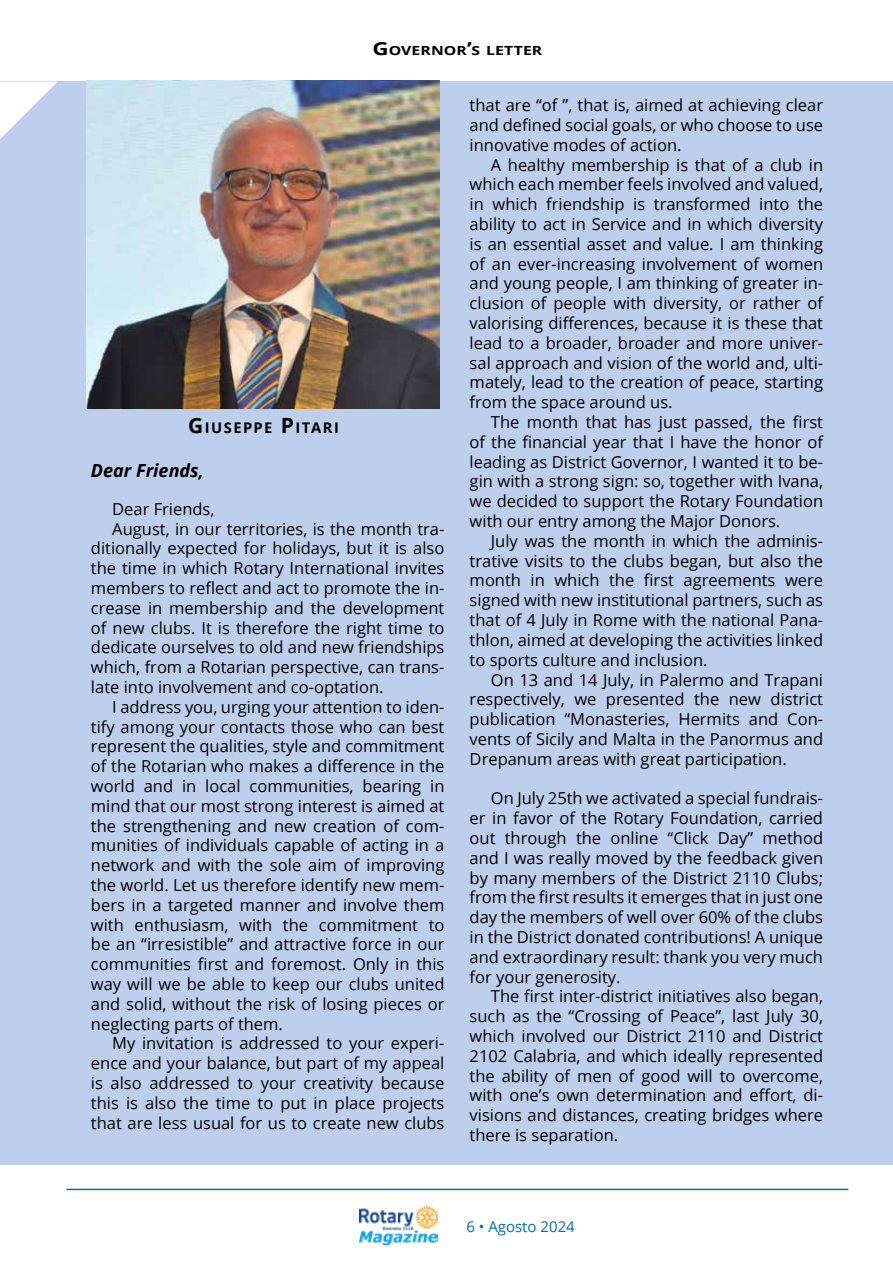
<style>
.page{position:relative;width:893px;height:1263px;background:#fff}
.page>*{position:absolute;margin:0;border:0;box-sizing:border-box;transform-origin:0 0}
.t1{font:italic 700 18px "Open Sans";color:#000}
.t2{font:16.5px "Open Sans";color:#000}
.t3{font:15px "Open Sans";color:#006db8}
.t4{font:700 14.7px "Open Sans";letter-spacing:.1em;color:#000}
.t5{font:700 12.6px "Open Sans";letter-spacing:.005em;color:#000;scale:1.25 1}
.s1{font-size:18px}
.s2{font-size:21px}
</style>
<div class="page">
<img style="left:359px;top:1206px;width:78px;height:39px">
<hr style="left:66px;top:1189px;width:782px;height:1px;background:#006db8">
<div style="left:0;top:81px;width:893px;height:1084px;background:#bdcfec"></div>
<svg style="left:0;top:81px;width:57px;height:58px"></svg>
<img style="left:87px;top:80px;width:352px;height:328px">
<p class="t5" style="left:372px;top:42px;width:137px"><span class="s1">G</span>OVERNOR<span class="s1">’</span>S LETTER</p>
<p class="t4" style="left:188px;top:418px;width:152px"><span class="s2">G</span>IUSEPPE <span class="s2">P</span>ITARI</p>
<p class="t1" style="left:91px;top:458px;width:114px">Dear Friends,</p>
<p class="t2" style="left:112px;top:497px;width:104px">Dear Friends,</p>
<p class="t2" style="left:112px;top:517px;width:334px">August, in our territories, is the month tra-</p>
<p class="t2" style="left:91px;top:537px;width:355px">ditionally expected for holidays, but it is also</p>
<p class="t2" style="left:91px;top:557px;width:355px">the time in which Rotary International invites</p>
<p class="t2" style="left:91px;top:577px;width:355px">members to reflect and act to promote the in-</p>
<p class="t2" style="left:91px;top:596px;width:355px">crease in membership and the development</p>
<p class="t2" style="left:91px;top:616px;width:355px">of new clubs. It is therefore the right time to</p>
<p class="t2" style="left:91px;top:636px;width:355px">dedicate ourselves to old and new friendships</p>
<p class="t2" style="left:91px;top:656px;width:355px">which, from a Rotarian perspective, can trans-</p>
<p class="t2" style="left:91px;top:676px;width:294px">late into involvement and co-optation.</p>
<p class="t2" style="left:112px;top:695px;width:334px">I address you, urging your attention to iden-</p>
<p class="t2" style="left:91px;top:715px;width:355px">tify among your contacts those who can best</p>
<p class="t2" style="left:91px;top:735px;width:355px">represent the qualities, style and commitment</p>
<p class="t2" style="left:91px;top:755px;width:355px">of the Rotarian who makes a difference in the</p>
<p class="t2" style="left:91px;top:775px;width:355px">world and in local communities, bearing in</p>
<p class="t2" style="left:91px;top:794px;width:355px">mind that our most strong interest is aimed at</p>
<p class="t2" style="left:91px;top:814px;width:355px">the strengthening and new creation of com-</p>
<p class="t2" style="left:91px;top:834px;width:355px">munities of individuals capable of acting in a</p>
<p class="t2" style="left:91px;top:854px;width:355px">network and with the sole aim of improving</p>
<p class="t2" style="left:91px;top:874px;width:355px">the world. Let us therefore identify new mem-</p>
<p class="t2" style="left:91px;top:893px;width:355px">bers in a targeted manner and involve them</p>
<p class="t2" style="left:91px;top:913px;width:355px">with enthusiasm, with the commitment to</p>
<p class="t2" style="left:91px;top:933px;width:355px">be an “irresistible” and attractive force in our</p>
<p class="t2" style="left:91px;top:953px;width:355px">communities first and foremost. Only in this</p>
<p class="t2" style="left:91px;top:973px;width:355px">way will we be able to keep our clubs united</p>
<p class="t2" style="left:91px;top:992px;width:355px">and solid, without the risk of losing pieces or</p>
<p class="t2" style="left:91px;top:1012px;width:193px">neglecting parts of them.</p>
<p class="t2" style="left:112px;top:1032px;width:334px">My invitation is addressed to your experi-</p>
<p class="t2" style="left:91px;top:1052px;width:355px">ence and your balance, but part of my appeal</p>
<p class="t2" style="left:91px;top:1072px;width:355px">is also addressed to your creativity because</p>
<p class="t2" style="left:91px;top:1091px;width:355px">this is also the time to put in place projects</p>
<p class="t2" style="left:91px;top:1111px;width:355px">that are less usual for us to create new clubs</p>
<p class="t2" style="left:470px;top:94px;width:355px">that are “of ”, that is, aimed at achieving clear</p>
<p class="t2" style="left:470px;top:114px;width:355px">and defined social goals, or who choose to use</p>
<p class="t2" style="left:470px;top:134px;width:213px">innovative modes of action.</p>
<p class="t2" style="left:491px;top:153px;width:334px">A healthy membership is that of a club in</p>
<p class="t2" style="left:470px;top:173px;width:355px">which each member feels involved and valued,</p>
<p class="t2" style="left:470px;top:193px;width:355px">in which friendship is transformed into the</p>
<p class="t2" style="left:470px;top:213px;width:355px">ability to act in Service and in which diversity</p>
<p class="t2" style="left:470px;top:233px;width:355px">is an essential asset and value. I am thinking</p>
<p class="t2" style="left:470px;top:252px;width:355px">of an ever-increasing involvement of women</p>
<p class="t2" style="left:470px;top:272px;width:355px">and young people, I am thinking of greater in-</p>
<p class="t2" style="left:470px;top:292px;width:355px">clusion of people with diversity, or rather of</p>
<p class="t2" style="left:470px;top:312px;width:355px">valorising differences, because it is these that</p>
<p class="t2" style="left:470px;top:332px;width:355px">lead to a broader, broader and more univer-</p>
<p class="t2" style="left:470px;top:351px;width:355px">sal approach and vision of the world and, ulti-</p>
<p class="t2" style="left:470px;top:371px;width:355px">mately, lead to the creation of peace, starting</p>
<p class="t2" style="left:470px;top:391px;width:204px">from the space around us.</p>
<p class="t2" style="left:491px;top:411px;width:334px">The month that has just passed, the first</p>
<p class="t2" style="left:470px;top:431px;width:355px">of the financial year that I have the honor of</p>
<p class="t2" style="left:470px;top:450px;width:355px">leading as District Governor, I wanted it to be-</p>
<p class="t2" style="left:470px;top:470px;width:355px">gin with a strong sign: so, together with Ivana,</p>
<p class="t2" style="left:470px;top:490px;width:355px">we decided to support the Rotary Foundation</p>
<p class="t2" style="left:470px;top:510px;width:312px">with our entry among the Major Donors.</p>
<p class="t2" style="left:491px;top:530px;width:334px">July was the month in which the adminis-</p>
<p class="t2" style="left:470px;top:549px;width:355px">trative visits to the clubs began, but also the</p>
<p class="t2" style="left:470px;top:569px;width:355px">month in which the first agreements were</p>
<p class="t2" style="left:470px;top:589px;width:355px">signed with new institutional partners, such as</p>
<p class="t2" style="left:470px;top:609px;width:355px">that of 4 July in Rome with the national Pana-</p>
<p class="t2" style="left:470px;top:629px;width:355px">thlon, aimed at developing the activities linked</p>
<p class="t2" style="left:470px;top:648px;width:239px">to sports culture and inclusion.</p>
<p class="t2" style="left:491px;top:668px;width:334px">On 13 and 14 July, in Palermo and Trapani</p>
<p class="t2" style="left:470px;top:688px;width:355px">respectively, we presented the new district</p>
<p class="t2" style="left:470px;top:708px;width:355px">publication “Monasteries, Hermits and Con-</p>
<p class="t2" style="left:470px;top:728px;width:355px">vents of Sicily and Malta in the Panormus and</p>
<p class="t2" style="left:470px;top:747px;width:319px">Drepanum areas with great participation.</p>
<p class="t2" style="left:491px;top:787px;width:334px">On July 25th we activated a special fundrais-</p>
<p class="t2" style="left:470px;top:807px;width:355px">er in favor of the Rotary Foundation, carried</p>
<p class="t2" style="left:470px;top:827px;width:355px">out through the online “Click Day” method</p>
<p class="t2" style="left:470px;top:846px;width:355px">and I was really moved by the feedback given</p>
<p class="t2" style="left:470px;top:866px;width:355px">by many members of the District 2110 Clubs;</p>
<p class="t2" style="left:470px;top:886px;width:355px">from the first results it emerges that in just one</p>
<p class="t2" style="left:470px;top:906px;width:355px">day the members of well over 60% of the clubs</p>
<p class="t2" style="left:470px;top:926px;width:355px">in the District donated contributions! A unique</p>
<p class="t2" style="left:470px;top:945px;width:355px">and extraordinary result: thank you very much</p>
<p class="t2" style="left:470px;top:965px;width:152px">for your generosity.</p>
<p class="t2" style="left:491px;top:985px;width:334px">The first inter-district initiatives also began,</p>
<p class="t2" style="left:470px;top:1005px;width:355px">such as the “Crossing of Peace”, last July 30,</p>
<p class="t2" style="left:470px;top:1025px;width:355px">which involved our District 2110 and District</p>
<p class="t2" style="left:470px;top:1044px;width:355px">2102 Calabria, and which ideally represented</p>
<p class="t2" style="left:470px;top:1064px;width:355px">the ability of men of good will to overcome,</p>
<p class="t2" style="left:470px;top:1084px;width:355px">with one’s own determination and effort, di-</p>
<p class="t2" style="left:470px;top:1104px;width:355px">visions and distances, creating bridges where</p>
<p class="t2" style="left:470px;top:1124px;width:150px">there is separation.</p>
<p class="t3" style="left:466px;top:1216px;width:110px">6 • Agosto 2024</p>
</div>
